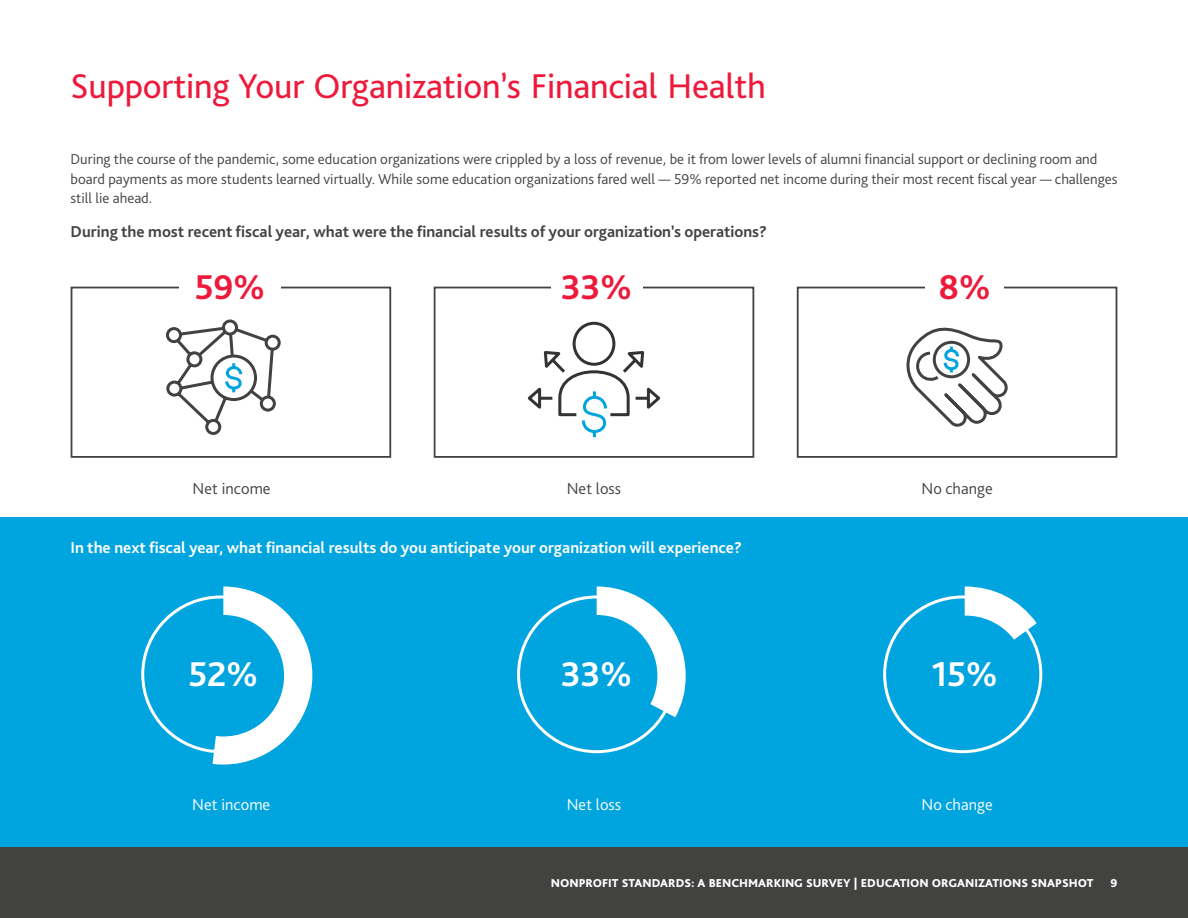
<style>
.page{position:relative;width:1188px;height:918px;background:#fff}
.page>*{position:absolute;margin:0;border:0;box-sizing:border-box;transform-origin:0 0}
.t1{font:36px "Bliss Pro";letter-spacing:-.005em;color:#ed1a3b}
.t2{font:700 36px "Bliss Pro";color:#fff}
.t3{font:700 36px "Bliss Pro";color:#ed1a3b}
.t4{font:700 16.5px "Bliss Pro";color:#424241}
.t5{font:700 16.5px "Bliss Pro";color:#fff}
.t6{font:300 16.5px "Bliss Pro";letter-spacing:.005em;color:#424241}
.t7{font:300 16.5px "Bliss Pro";letter-spacing:.005em;color:#fff}
.t8{font:300 15px/19.5px "Bliss Pro";color:#424241}
.t9{font:800 12px "Bliss Pro";color:#fff}
</style>
<div class="page">
<div style="left:0;top:517px;width:1188px;height:337px;background:#00a4df"></div>
<svg style="left:70px;top:286px;width:322px;height:172px"></svg>
<svg style="left:433px;top:286px;width:322px;height:172px"></svg>
<svg style="left:164px;top:318px;width:118px;height:118px"></svg>
<svg style="left:525px;top:320px;width:138px;height:120px"></svg>
<div style="left:551px;top:272px;width:92px;height:32px;background:#fff"></div>
<div style="left:179px;top:272px;width:102px;height:29px;background:#fff"></div>
<svg style="left:796px;top:286px;width:322px;height:172px"></svg>
<div style="left:926px;top:272px;width:78px;height:32px;background:#fff"></div>
<svg style="left:898px;top:323px;width:114px;height:107px"></svg>
<svg style="left:212px;top:586px;width:100px;height:179px"></svg>
<div style="left:163px;top:615px;width:121px;height:121px;background:#00a4df;border-radius:50%"></div>
<svg style="left:597px;top:586px;width:89px;height:131px"></svg>
<div style="left:536px;top:615px;width:121px;height:121px;background:#00a4df;border-radius:50%"></div>
<svg style="left:965px;top:587px;width:72px;height:69px"></svg>
<div style="left:905px;top:616px;width:121px;height:121px;background:#00a4df;border-radius:50%"></div>
<div style="left:141px;top:595px;width:159px;height:158px;border:3px solid #fff;border-radius:50%"></div>
<div style="left:517px;top:595px;width:159px;height:158px;border:3px solid #fff;border-radius:50%"></div>
<div style="left:883px;top:595px;width:159px;height:158px;border:3px solid #fff;border-radius:50%"></div>
<div style="left:0;top:847px;width:1188px;height:71px;background:#424241"></div>
<h1 class="t1" style="left:71px;top:64px;width:697px">Supporting Your Organization’s Financial Health</h1>
<p class="t8" style="left:71px;top:149px;width:1048px">During the course of the pandemic, some education organizations were crippled by a loss of revenue, be it from lower levels of alumni financial support or declining room and board payments as more students learned virtually. While some education organizations fared well — 59% reported net income during their most recent fiscal year — challenges still lie ahead.</p>
<p class="t4" style="left:71px;top:221px;width:698px">During the most recent fiscal year, what were the financial results of your organization’s operations?</p>
<h1 class="t3" style="left:195px;top:265px;width:72px">59%</h1>
<h1 class="t3" style="left:561px;top:265px;width:73px">33%</h1>
<p class="t6" style="left:193px;top:478px;width:80px">Net income</p>
<p class="t6" style="left:567px;top:478px;width:56px">Net loss</p>
<p class="t5" style="left:71px;top:537px;width:673px">In the next fiscal year, what financial results do you anticipate your organization will experience?</p>
<h1 class="t3" style="left:939px;top:265px;width:54px">8%</h1>
<p class="t6" style="left:921px;top:478px;width:73px">No change</p>
<h1 class="t2" style="left:189px;top:652px;width:71px">52%</h1>
<h1 class="t2" style="left:561px;top:652px;width:73px">33%</h1>
<h1 class="t2" style="left:932px;top:652px;width:68px">15%</h1>
<p class="t7" style="left:192px;top:794px;width:80px">Net income</p>
<p class="t7" style="left:567px;top:795px;width:56px">Net loss</p>
<p class="t7" style="left:921px;top:795px;width:73px">No change</p>
<p class="t9" style="left:551px;top:876px;width:544px">NONPROFIT STANDARDS: A BENCHMARKING SURVEY | EDUCATION ORGANIZATIONS SNAPSHOT</p>
<p class="t9" style="left:1110px;top:876px;width:8px">9</p>
</div>
